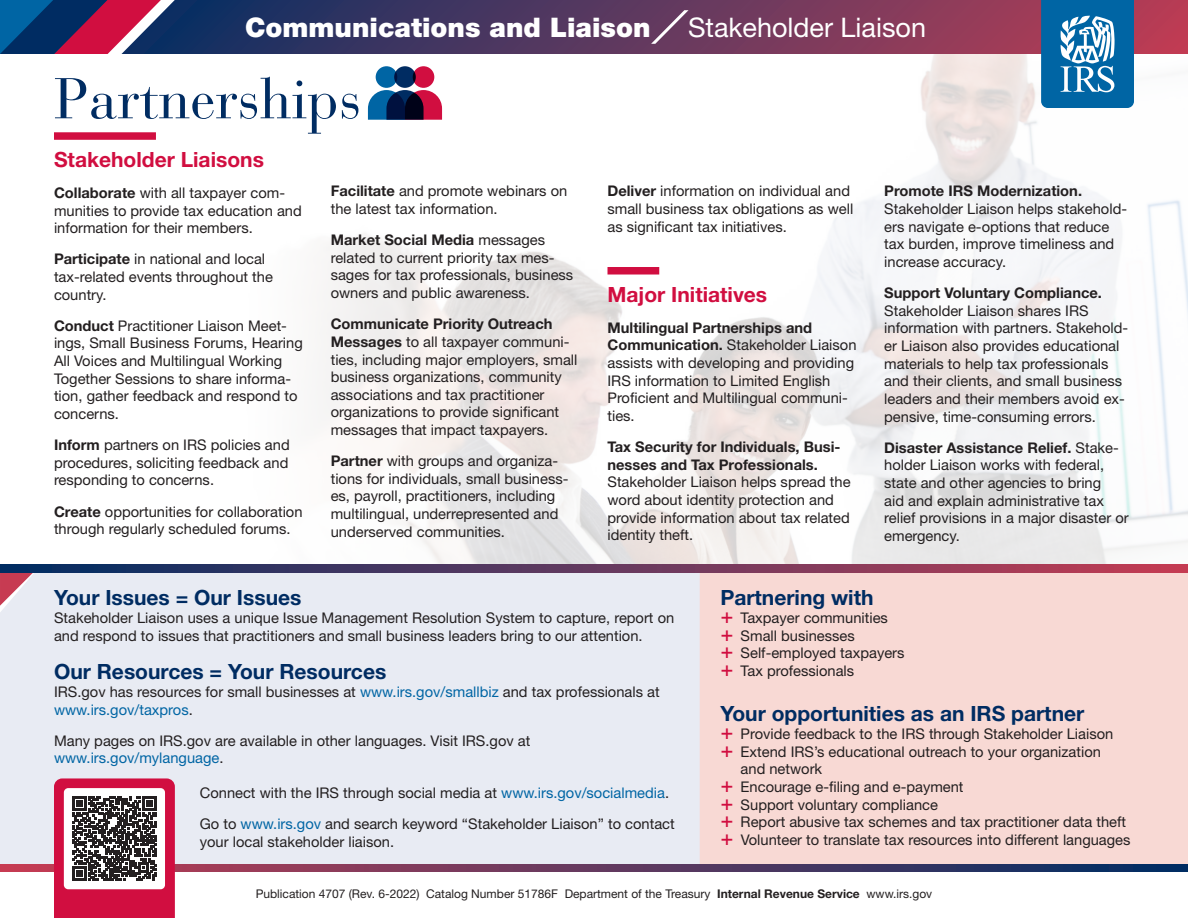
<style>
.page{position:relative;width:1188px;height:918px;background:#fff}
.page>*{position:absolute;margin:0;border:0;box-sizing:border-box;transform-origin:0 0}
.t1{font:57px "Bauer Bodoni Std";color:#002c62}
.t2{font:900 27px "Helvetica Neue LT Std";color:#fff}
.t3{font:27px "Helvetica Neue LT Std";color:#fff}
.t4{font:700 21px "Helvetica Neue LT Std";color:#002c62}
.t5{font:700 21px "Helvetica Neue LT Std";color:#d10e40}
.t6{font:14.7px/17.7px "Helvetica Neue LT Std";color:#231f20}
.t7{font:700 14.7px/17.7px "Helvetica Neue LT Std";color:#231f20}
.t8{font:12px "Helvetica Neue LT Std";color:#231f20}
.s1{font-weight:700}
.s2{color:#0065a4}
</style>
<div class="page">
<img style="left:195px;top:54px;width:993px;height:511px">
<div style="left:528px;top:572px;width:660px;height:292px;background:#f8d9d4"></div>
<svg style="left:161px;top:0;width:1027px;height:54px;background:#5e375e"></svg>
<div style="left:0;top:572px;width:700px;height:292px;background:#e8ebf3"></div>
<svg style="left:0;top:0;width:161px;height:54px;background:#593b6d"></svg>
<div style="left:608px;top:267px;width:51px;height:8px;background:#d10e40"></div>
<svg style="left:1041px;top:0;width:93px;height:108px;background:#2e80b4"></svg>
<svg style="left:0;top:572px;width:34px;height:34px"></svg>
<div style="left:376px;top:66px;width:21px;height:22px;background:#0065a4;border-radius:50%"></div>
<div style="left:394px;top:66px;width:22px;height:22px;background:#002c62;border-radius:50%"></div>
<svg style="left:368px;top:90px;width:74px;height:30px;background:#483863"></svg>
<div style="left:413px;top:66px;width:21px;height:22px;background:#d10e40;border-radius:50%"></div>
<svg style="left:0;top:565px;width:1188px;height:7px;background:#63375d"></svg>
<svg style="left:0;top:864px;width:1188px;height:7px;background:#5a365d"></svg>
<svg style="left:651px;top:10px;width:38px;height:34px"></svg>
<div style="left:54px;top:132px;width:102px;height:8px;background:#d10e40"></div>
<svg style="left:54px;top:778px;width:121px;height:140px"></svg>
<h2 class="t2" style="left:245px;top:11px;width:407px">Communications and Liaison</h2>
<h2 class="t3" style="left:688px;top:11px;width:240px">Stakeholder Liaison</h2>
<h1 class="t1" style="left:54px;top:65px;width:309px">Partnerships</h1>
<h3 class="t5" style="left:54px;top:146px;width:211px">Stakeholder Liaisons</h3>
<p class="t6" style="left:54px;top:184px;width:249px"><span class="s1">Collaborate</span> with all taxpayer com&shy;munities to provide tax education and information for their members.</p>
<p class="t6" style="left:54px;top:250px;width:220px"><span class="s1">Participate</span> in national and local tax-related events throughout the country.</p>
<p class="t6" style="left:54px;top:316px;width:250px"><span class="s1">Conduct</span> Practitioner Liaison Meet&shy;ings, Small Business Forums, Hearing<br>All Voices and Multilingual Working<br>Together Sessions to share informa&shy;tion, gather feedback and respond to concerns.</p>
<p class="t6" style="left:54px;top:436px;width:237px;text-align:justify"><span class="s1">Inform</span> partners on IRS policies and procedures, soliciting feedback and responding to concerns.</p>
<p class="t6" style="left:54px;top:502px;width:250px"><span class="s1">Create</span> opportunities for collaboration through regularly scheduled forums.</p>
<p class="t6" style="left:331px;top:182px;width:238px"><span class="s1">Facilitate</span> and promote webinars on the latest tax information.</p>
<p class="t6" style="left:331px;top:231px;width:244px"><span class="s1">Market Social Media</span> messages related to current priority tax mes&shy;sages for tax professionals, business owners and public awareness.</p>
<p class="t6" style="left:331px;top:315px;width:248px"><span class="s1">Communicate Priority Outreach Messages</span> to all taxpayer communi&shy;ties, including major employers, small business organizations, community associations and tax practitioner organizations to provide significant messages that impact taxpayers.</p>
<p class="t6" style="left:331px;top:452px;width:239px"><span class="s1">Partner</span> with groups and organiza&shy;tions for individuals, small business&shy;es, payroll, practitioners, including multilingual, underrepresented and underserved communities.</p>
<p class="t6" style="left:608px;top:182px;width:247px"><span class="s1">Deliver</span> information on individual and small business tax obligations as well as significant tax initiatives.</p>
<h3 class="t5" style="left:608px;top:281px;width:161px">Major Initiatives</h3>
<p class="t6" style="left:608px;top:318px;width:251px"><span class="s1">Multilingual Partnerships and<br>Communication.</span> Stakeholder Liaison assists with developing and providing<br>IRS information to Limited English<br>Proficient and Multilingual communi&shy;ties.</p>
<p class="t7" style="left:608px;top:438px;width:234px">Tax Security for Individuals, Busi&shy;nesses and Tax Professionals.</p>
<p class="t6" style="left:608px;top:473px;width:245px">Stakeholder Liaison helps spread the word about identity protection and provide information about tax related identity theft.</p>
<p class="t7" style="left:884px;top:182px;width:199px">Promote IRS Modernization.</p>
<p class="t6" style="left:884px;top:200px;width:244px">Stakeholder Liaison helps stakehold&shy;ers navigate e-options that reduce tax burden, improve timeliness and increase accuracy.</p>
<p class="t7" style="left:884px;top:284px;width:219px">Support Voluntary Compliance.</p>
<p class="t6" style="left:884px;top:301px;width:245px">Stakeholder Liaison shares IRS information with partners. Stakehold&shy;er Liaison also provides educational materials to help tax professionals and their clients, and small business leaders and their members avoid ex&shy;pensive, time-consuming errors.</p>
<p class="t6" style="left:884px;top:438px;width:246px"><span class="s1">Disaster Assistance Relief.</span> Stake&shy;holder Liaison works with federal, state and other agencies to bring<br>aid and explain administrative tax relief provisions in a major disaster or emergency.</p>
<h3 class="t4" style="left:54px;top:585px;width:249px">Your Issues = Our Issues</h3>
<p class="t6" style="left:54px;top:609px;width:622px">Stakeholder Liaison uses a unique Issue Management Resolution System to capture, report on and respond to issues that practitioners and small business leaders bring to our attention.</p>
<h3 class="t4" style="left:54px;top:659px;width:334px">Our Resources = Your Resources</h3>
<p class="t6" style="left:54px;top:683px;width:607px">IRS.gov has resources for small businesses at <span class="s2">www.irs.gov/smallbiz</span> and tax professionals at <span class="s2">www.irs.gov/taxpros</span>.</p>
<p class="t6" style="left:54px;top:731px;width:478px">Many pages on IRS.gov are available in other languages. Visit IRS.gov at <span class="s2">www.irs.gov/mylanguage</span>.</p>
<p class="t6" style="left:200px;top:777px;width:477px;line-height:31.2px">Connect with the IRS through social media at <span class="s2">www.irs.gov/socialmedia</span>.<br>Go to <span class="s2">www.irs.gov</span> and search keyword “Stakeholder Liaison” to contact</p>
<p class="t6" style="left:200px;top:832px;width:196px">your local stakeholder liaison.</p>
<h3 class="t4" style="left:720px;top:585px;width:155px">Partnering with</h3>
<p class="t6" style="left:741px;top:609px;width:165px">Taxpayer communities<br>Small businesses<br>Self-employed taxpayers<br>Tax professionals</p>
<h3 class="t4" style="left:720px;top:701px;width:366px">Your opportunities as an IRS partner</h3>
<p class="t6" style="left:741px;top:725px;width:391px">Provide feedback to the IRS through Stakeholder Liaison Extend IRS’s educational outreach to your organization<br>and network<br>Encourage e-filing and e-payment<br>Support voluntary compliance<br>Report abusive tax schemes and tax practitioner data theft Volunteer to translate tax resources into different languages</p>
<p class="t8" style="left:256px;top:887px;width:678px">Publication 4707 (Rev. 6-2022) Catalog Number 51786F Department of the Treasury <span class="s1">Internal Revenue Service</span> www.irs.gov</p>
</div>
